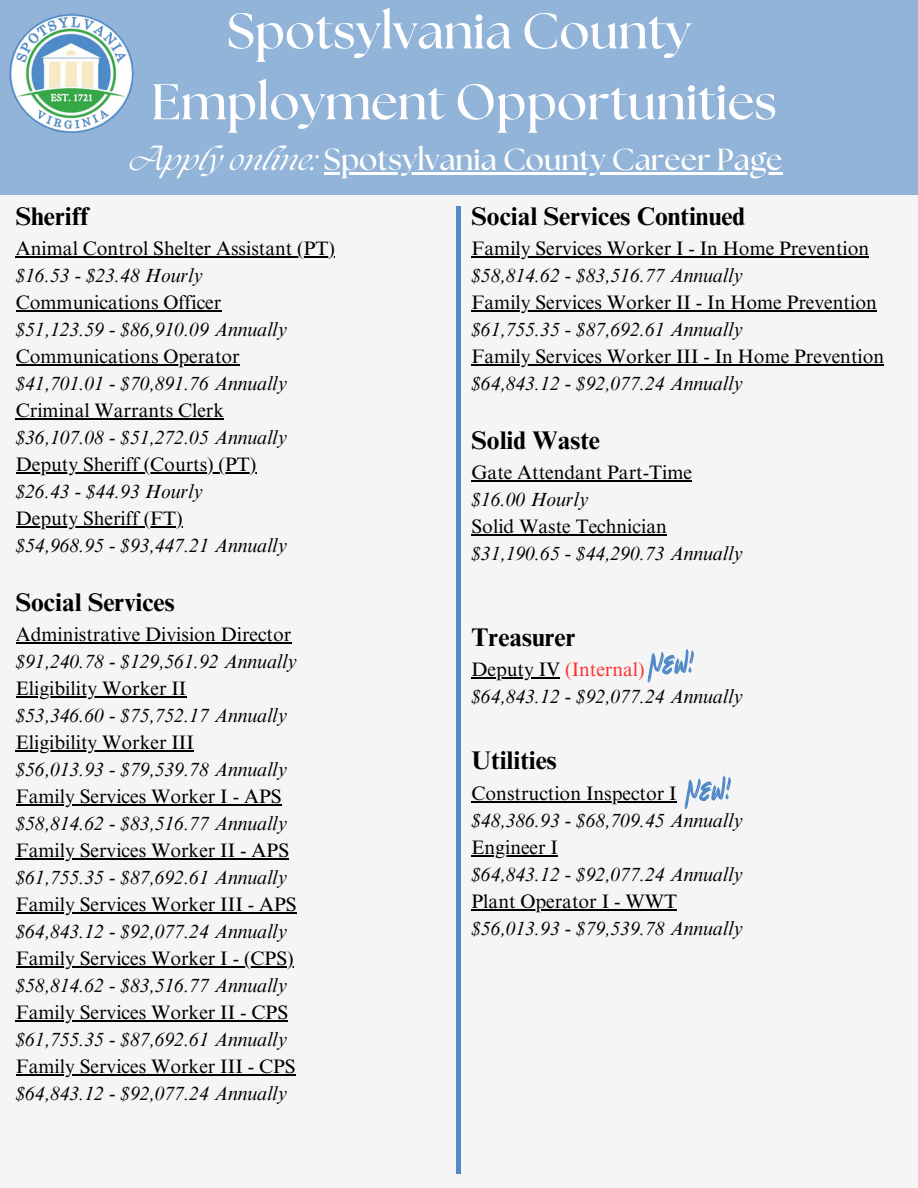
<style>
.page{position:relative;width:918px;height:1188px;background:#f5f5f5}
.page>*{position:absolute;margin:0;border:0;box-sizing:border-box;transform-origin:0 0}
.t1{font:700 50.1px/70.8px "The Seasons";color:#fff;text-align:center}
.t2{font:700 30.45px "The Seasons";color:#fff}
.t3{font:700 25.5px "Times NRMT Pro";color:#000}
.t4{font:19.5px/27px "Times NRMT Pro";color:#000}
.t5{font:italic 19.5px "Times NRMT Pro";color:#000}
.t6{font:19.5px "Times NRMT Pro";color:#ff3131}
.s1{font-weight:400;font-style:italic}
.s2{font-style:italic}
.s3{color:#000}
</style>
<div class="page">
<div style="left:0;top:0;width:918px;height:195px;background:#92b4d8"></div>
<img style="left:9px;top:13px;width:125px;height:120px">
<hr style="left:324px;top:172px;width:458px;height:2px;background:#fff">
<hr style="left:16px;top:256px;width:319px;height:2px;background:#000">
<hr style="left:16px;top:310px;width:205px;height:2px;background:#000">
<hr style="left:16px;top:364px;width:224px;height:2px;background:#000">
<hr style="left:16px;top:418px;width:208px;height:2px;background:#000">
<hr style="left:16px;top:472px;width:240px;height:2px;background:#000">
<hr style="left:16px;top:526px;width:167px;height:2px;background:#000">
<hr style="left:16px;top:642px;width:275px;height:1px;background:#000">
<hr style="left:16px;top:696px;width:170px;height:1px;background:#000">
<hr style="left:16px;top:750px;width:178px;height:1px;background:#000">
<hr style="left:16px;top:804px;width:266px;height:1px;background:#000">
<hr style="left:16px;top:858px;width:273px;height:1px;background:#000">
<hr style="left:16px;top:912px;width:281px;height:1px;background:#000">
<hr style="left:16px;top:966px;width:278px;height:1px;background:#000">
<hr style="left:16px;top:1020px;width:272px;height:1px;background:#000">
<hr style="left:16px;top:1074px;width:280px;height:1px;background:#000">
<hr style="left:472px;top:256px;width:397px;height:2px;background:#000">
<hr style="left:472px;top:310px;width:405px;height:2px;background:#000">
<hr style="left:472px;top:364px;width:412px;height:2px;background:#000">
<hr style="left:472px;top:480px;width:220px;height:1px;background:#000">
<hr style="left:472px;top:534px;width:195px;height:1px;background:#000">
<hr style="left:472px;top:677px;width:88px;height:1px;background:#000">
<hr style="left:472px;top:801px;width:205px;height:1px;background:#000">
<hr style="left:472px;top:855px;width:86px;height:1px;background:#000">
<hr style="left:472px;top:909px;width:205px;height:1px;background:#000">
<hr style="left:457px;top:206px;width:4px;height:968px;background:#518ac6">
<svg style="left:685px;top:775px;width:46px;height:34px"></svg>
<svg style="left:648px;top:649px;width:46px;height:34px"></svg>
<p class="t1" style="left:151px;top:-2px;width:627px">Spotsylvania County<br>Employment Opportunities</p>
<p class="t2" style="left:131px;top:146px;width:653px"><span class="s1">Apply online:</span> Spotsylvania County Career Page</p>
<p class="t3" style="left:16px;top:207px;width:74px">Sheriff</p>
<p class="t4" style="left:16px;top:238px;width:321px">Animal Control Shelter Assistant (PT)</p>
<p class="t5" style="left:16px;top:268px;width:189px">$16.53 - $23.48 Hourly</p>
<p class="t4" style="left:16px;top:292px;width:207px">Communications Officer</p>
<p class="t5" style="left:16px;top:322px;width:273px">$51,123.59 - $86,910.09 Annually</p>
<p class="t4" style="left:16px;top:346px;width:225px">Communications Operator</p>
<p class="t5" style="left:16px;top:376px;width:273px">$41,701.01 - $70,891.76 Annually</p>
<p class="t4" style="left:16px;top:400px;width:210px">Criminal Warrants Clerk</p>
<p class="t5" style="left:16px;top:430px;width:273px">$36,107.08 - $51,272.05 Annually</p>
<p class="t4" style="left:16px;top:454px;width:242px">Deputy Sheriff (Courts) (PT)</p>
<p class="t5" style="left:16px;top:484px;width:189px">$26.43 - $44.93 Hourly</p>
<p class="t4" style="left:16px;top:508px;width:168px">Deputy Sheriff (FT)</p>
<p class="t5" style="left:16px;top:538px;width:273px">$54,968.95 - $93,447.21 Annually</p>
<p class="t3" style="left:16px;top:593px;width:160px">Social Services</p>
<p class="t4" style="left:16px;top:623px;width:277px">Administrative Division Director</p>
<p class="t5" style="left:16px;top:654px;width:283px">$91,240.78 - $129,561.92 Annually</p>
<p class="t4" style="left:16px;top:677px;width:172px">Eligibility Worker II</p>
<p class="t5" style="left:16px;top:708px;width:273px">$53,346.60 - $75,752.17 Annually</p>
<p class="t4" style="left:16px;top:731px;width:180px">Eligibility Worker III</p>
<p class="t5" style="left:16px;top:762px;width:273px">$56,013.93 - $79,539.78 Annually</p>
<p class="t4" style="left:16px;top:785px;width:267px">Family Services Worker I - APS</p>
<p class="t5" style="left:16px;top:816px;width:273px">$58,814.62 - $83,516.77 Annually</p>
<p class="t4" style="left:16px;top:839px;width:275px">Family Services Worker II - APS</p>
<p class="t5" style="left:16px;top:870px;width:273px">$61,755.35 - $87,692.61 Annually</p>
<p class="t4" style="left:16px;top:893px;width:282px">Family Services Worker III - APS</p>
<p class="t5" style="left:16px;top:924px;width:273px">$64,843.12 - $92,077.24 Annually</p>
<p class="t4" style="left:16px;top:947px;width:279px">Family Services Worker I - (CPS)</p>
<p class="t5" style="left:16px;top:978px;width:273px">$58,814.62 - $83,516.77 Annually</p>
<p class="t4" style="left:16px;top:1001px;width:274px">Family Services Worker II - CPS</p>
<p class="t5" style="left:16px;top:1032px;width:273px">$61,755.35 - $87,692.61 Annually</p>
<p class="t4" style="left:16px;top:1055px;width:281px">Family Services Worker III - CPS</p>
<p class="t5" style="left:16px;top:1086px;width:273px">$64,843.12 - $92,077.24 Annually</p>
<p class="t3" style="left:472px;top:207px;width:275px">Social Services Continued</p>
<p class="t4" style="left:472px;top:238px;width:399px">Family Services Worker I - In Home Prevention <span class="s2">$58,814.62 - $83,516.77 Annually</span></p>
<p class="t4" style="left:472px;top:292px;width:407px">Family Services Worker II - In Home Prevention <span class="s2">$61,755.35 - $87,692.61 Annually</span></p>
<p class="t4" style="left:472px;top:346px;width:414px">Family Services Worker III - In Home Prevention <span class="s2">$64,843.12 - $92,077.24 Annually</span></p>
<p class="t3" style="left:472px;top:431px;width:130px">Solid Waste</p>
<p class="t4" style="left:472px;top:461px;width:222px">Gate Attendant Part-Time</p>
<p class="t5" style="left:472px;top:492px;width:118px">$16.00 Hourly</p>
<p class="t4" style="left:472px;top:515px;width:197px">Solid Waste Technician</p>
<p class="t5" style="left:472px;top:546px;width:273px">$31,190.65 - $44,290.73 Annually</p>
<p class="t3" style="left:472px;top:627px;width:106px">Treasurer</p>
<p class="t6" style="left:472px;top:662px;width:175px"><span class="s3">Deputy IV</span> (Internal)</p>
<p class="t5" style="left:472px;top:689px;width:273px">$64,843.12 - $92,077.24 Annually</p>
<p class="t3" style="left:472px;top:751px;width:87px">Utilities</p>
<p class="t4" style="left:472px;top:782px;width:207px">Construction Inspector I</p>
<p class="t5" style="left:472px;top:813px;width:273px">$48,386.93 - $68,709.45 Annually</p>
<p class="t4" style="left:472px;top:836px;width:88px">Engineer I</p>
<p class="t5" style="left:472px;top:867px;width:273px">$64,843.12 - $92,077.24 Annually</p>
<p class="t4" style="left:472px;top:890px;width:207px">Plant Operator I - WWT</p>
<p class="t5" style="left:472px;top:921px;width:273px">$56,013.93 - $79,539.78 Annually</p>
</div>
